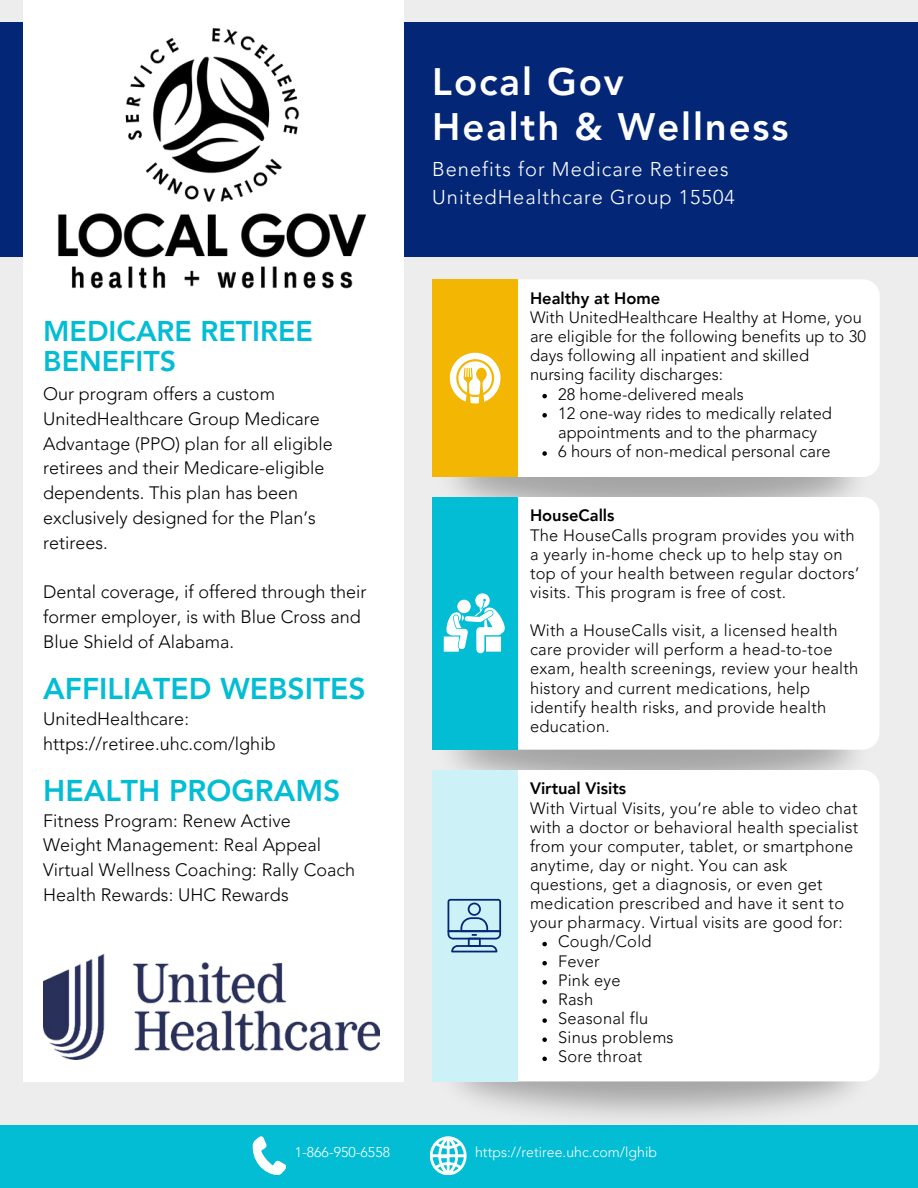
<style>
.page{position:relative;width:918px;height:1188px;background:#ededed}
.page>*{position:absolute;margin:0;border:0;box-sizing:border-box;transform-origin:0 0}
.t1{font:800 38.25px/45px "Avenir LT Pro";letter-spacing:.05em;color:#fff}
.t2{font:800 30px "Avenir LT Pro";color:#03bdd4}
.t3{font:800 28.5px/30.3px "Avenir LT Pro";color:#03bdd4}
.t4{font:300 19.95px/27.5px "Avenir LT Pro";letter-spacing:.05em;color:#fff}
.t5{font:300 18px/24.8px "Avenir LT Pro";color:#000}
.t6{font:300 16.5px/19.2px "Avenir LT Pro";letter-spacing:.015em;color:#000}
.t7{font:800 16.5px "Avenir LT Pro";color:#000}
.t8{font:300 14.1px "Avenir LT Pro";letter-spacing:.005em;color:#fff}
</style>
<div class="page">
<div style="left:0;top:22px;width:918px;height:234px;background:#032776"></div>
<div style="left:0;top:1126px;width:918px;height:62px;background:#03bdd4"></div>
<svg style="left:253px;top:1136px;width:33px;height:39px"></svg>
<svg style="left:430px;top:1136px;width:37px;height:39px"></svg>
<div style="left:23px;top:0;width:381px;height:1081px;background:#fff"></div>
<img style="left:452px;top:477px;width:421px;height:24px">
<div style="left:433px;top:279px;width:447px;height:198px;background:#fff;border-radius:17px"></div>
<div style="left:433px;top:279px;width:85px;height:198px;background:#f2b603"></div>
<img style="left:451px;top:750px;width:422px;height:24px">
<div style="left:433px;top:497px;width:446px;height:253px;background:#fff;border-radius:17px"></div>
<div style="left:432px;top:497px;width:85px;height:253px;background:#03bdd4"></div>
<img style="left:434px;top:1074px;width:442px;height:52px">
<div style="left:433px;top:770px;width:446px;height:311px;background:#fff;border-radius:17px"></div>
<div style="left:432px;top:770px;width:85px;height:311px;background:#ccf2f7"></div>
<img style="left:58px;top:28px;width:308px;height:261px">
<svg style="left:449px;top:353px;width:52px;height:50px"></svg>
<svg style="left:448px;top:899px;width:53px;height:53px"></svg>
<svg style="left:444px;top:593px;width:61px;height:60px"></svg>
<img style="left:43px;top:954px;width:337px;height:106px">
<svg style="left:542px;top:394px;width:5px;height:4px"></svg>
<svg style="left:542px;top:413px;width:5px;height:5px"></svg>
<svg style="left:542px;top:451px;width:5px;height:5px"></svg>
<svg style="left:542px;top:942px;width:5px;height:4px"></svg>
<svg style="left:542px;top:961px;width:5px;height:4px"></svg>
<svg style="left:542px;top:980px;width:5px;height:5px"></svg>
<svg style="left:542px;top:999px;width:5px;height:5px"></svg>
<svg style="left:542px;top:1018px;width:5px;height:5px"></svg>
<svg style="left:542px;top:1037px;width:5px;height:5px"></svg>
<svg style="left:542px;top:1057px;width:5px;height:4px"></svg>
<h4 class="t1" style="left:432px;top:63px;width:358px">Local Gov<br>Health &amp; Wellness</h4>
<p class="t4" style="left:432px;top:158px;width:304px">Benefits for Medicare Retirees<br>UnitedHealthcare Group 15504</p>
<h5 class="t3" style="left:43px;top:319px;width:271px">MEDICARE RETIREE<br>BENEFITS</h5>
<p class="t5" style="left:43px;top:383px;width:291px">Our program offers a custom<br>UnitedHealthcare Group Medicare<br>Advantage (PPO) plan for all eligible retirees and their Medicare-eligible dependents. This plan has been exclusively designed for the Plan’s retirees.</p>
<p class="t5" style="left:43px;top:581px;width:325px">Dental coverage, if offered through their former employer, is with Blue Cross and<br>Blue Shield of Alabama.</p>
<p class="t2" style="left:43px;top:677px;width:324px">AFFILIATED WEBSITES</p>
<p class="t5" style="left:43px;top:708px;width:234px">UnitedHealthcare: https://retiree.uhc.com/lghib</p>
<p class="t2" style="left:43px;top:778px;width:299px">HEALTH PROGRAMS</p>
<p class="t5" style="left:43px;top:810px;width:314px">Fitness Program: Renew Active<br>Weight Management: Real Appeal<br>Virtual Wellness Coaching: Rally Coach<br>Health Rewards: UHC Rewards</p>
<p class="t7" style="left:530px;top:291px;width:132px">Healthy at Home</p>
<h3 class="t6" style="left:530px;top:309px;width:337px">With UnitedHealthcare Healthy at Home, you are eligible for the following benefits up to 30 days following all inpatient and skilled nursing facility discharges:</h3>
<p class="t6" style="left:558px;top:386px;width:187px">28 home-delivered meals</p>
<h1 class="t6" style="left:558px;top:405px;width:275px">12 one-way rides to medically related appointments and to the pharmacy</h1>
<h3 class="t6" style="left:558px;top:443px;width:274px">6 hours of non-medical personal care</h3>
<p class="t7" style="left:530px;top:509px;width:86px">HouseCalls</p>
<h4 class="t6" style="left:530px;top:527px;width:331px">The HouseCalls program provides you with a yearly in-home check up to help stay on top of your health between regular doctors’ visits. This program is free of cost.</h4>
<h5 class="t6" style="left:530px;top:622px;width:330px">With a HouseCalls visit, a licensed health care provider will perform a head-to-toe exam, health screenings, review your health history and current medications, help identify health risks, and provide health education.</h5>
<p class="t7" style="left:530px;top:782px;width:98px">Virtual Visits</p>
<p class="t6" style="left:530px;top:800px;width:330px">With Virtual Visits, you’re able to video chat with a doctor or behavioral health specialist from your computer, tablet, or smartphone anytime, day or night. You can ask questions, get a diagnosis, or even get medication prescribed and have it sent to your pharmacy. Virtual visits are good for:</p>
<p class="t6" style="left:558px;top:934px;width:95px">Cough/Cold</p>
<p class="t6" style="left:558px;top:953px;width:43px">Fever</p>
<p class="t6" style="left:558px;top:972px;width:64px">Pink eye</p>
<h5 class="t6" style="left:558px;top:991px;width:37px">Rash</h5>
<h5 class="t6" style="left:558px;top:1010px;width:92px">Seasonal flu</h5>
<h4 class="t6" style="left:558px;top:1029px;width:117px">Sinus problems</h4>
<p class="t6" style="left:558px;top:1048px;width:86px">Sore throat</p>
<p class="t8" style="left:295px;top:1147px;width:97px">1-866-950-6558</p>
<h2 class="t8" style="left:475px;top:1147px;width:184px">https://retiree.uhc.com/lghib</h2>
</div>
